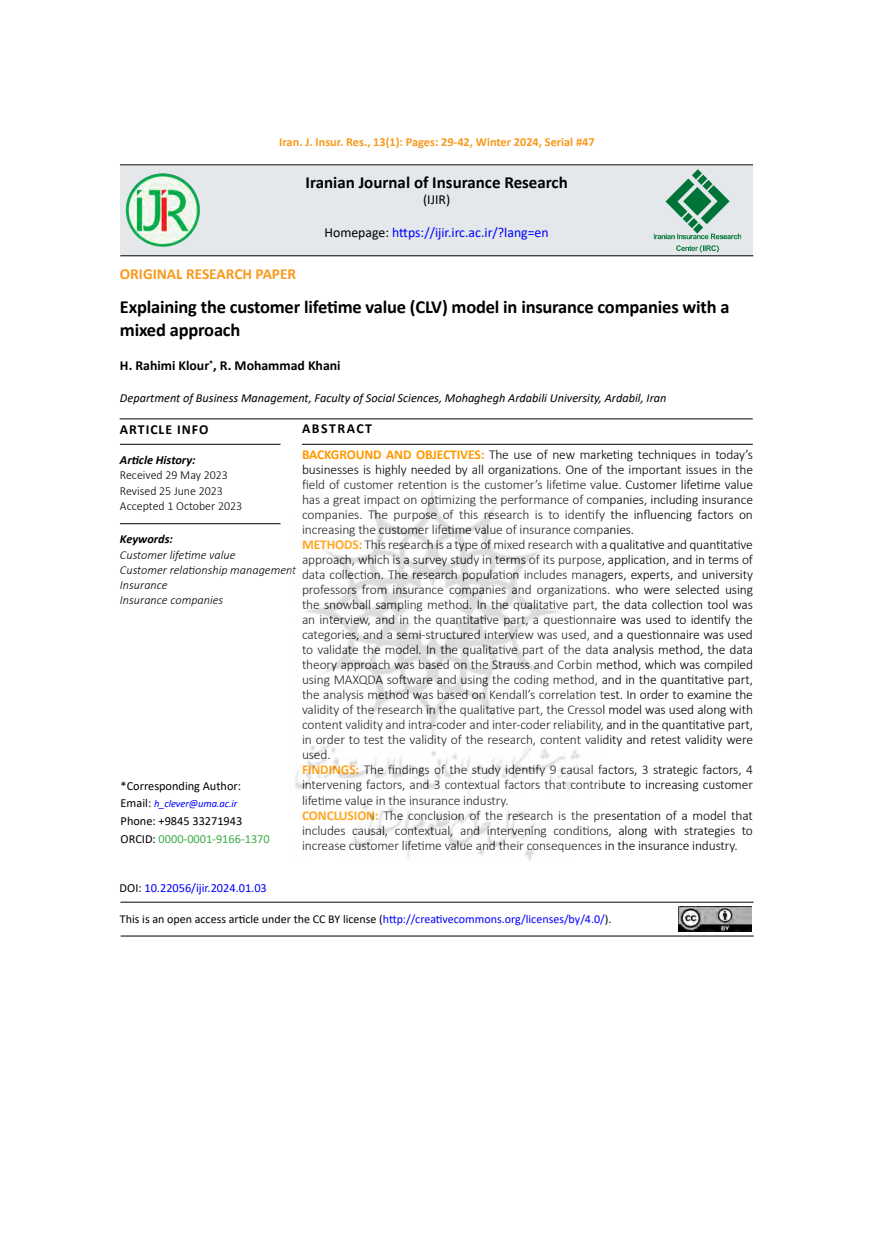
<style>
.page{position:relative;width:893px;height:1234px;background:#fff}
.page>*{position:absolute;margin:0;border:0;box-sizing:border-box;transform-origin:0 0}
.t1{font:700 18.45px/22.2px "Calibri";letter-spacing:-.01em;color:#000}
.t2{font:700 16.95px "Calibri";color:#000}
.t3{font:700 15.3px "Calibri";color:#f8991d}
.t4{font:13.8px "Calibri";color:#00f}
.t5{font:700 13.8px "Calibri";color:#000}
.t6{font:700 13.8px "Calibri";letter-spacing:.07em;color:#000}
.t7{font:700 13.8px "Calibri";letter-spacing:.11em;color:#000}
.t8{font:13.8px "Calibri";color:#000}
.t9{font:300 13.5px/15px "Calibri";letter-spacing:-.01em;color:#000}
.t10{font:italic 12.3px "Calibri";color:#000}
.t11{font:italic 300 12.3px/15.3px "Calibri";color:#000}
.t12{font:12.3px/17.7px "Calibri";color:#000}
.t13{font:700 12.3px "Calibri";color:#f8991d}
.t14{font:300 12.3px/15.3px "Calibri";color:#000}
.t15{font:12.3px "Calibri";color:#00f}
.t16{font:italic 700 12.3px "Calibri";color:#000}
.t17{font:12px "Calibri";color:#000}
.t18{font:italic 10.5px "Calibri";letter-spacing:-.01em;color:#00f}
.t19{font:700 8.1px "Calibri";color:#000}
.s1{color:#000}
.s2{font-weight:700;color:#f90}
.s3{font-style:normal;font-size:12.3px;color:#000}
.s4{color:#41ad49}
.s5{color:#00f}
</style>
<div class="page">
<hr style="left:120px;top:164px;width:633px;height:1px;background:#000">
<div style="left:120px;top:166px;width:633px;height:89px;background:#e4e8ea"></div>
<hr style="left:120px;top:444px;width:160px;height:1px;background:#000">
<hr style="left:302px;top:444px;width:451px;height:1px;background:#000">
<hr style="left:120px;top:523px;width:160px;height:1px;background:#000">
<hr style="left:120px;top:418px;width:633px;height:1px;background:#000">
<hr style="left:120px;top:901px;width:633px;height:1px;background:#000">
<hr style="left:120px;top:255px;width:633px;height:1px;background:#000">
<img style="left:126px;top:173px;width:74px;height:74px">
<img style="left:679px;top:906px;width:73px;height:25px">
<hr style="left:121px;top:935px;width:633px;height:1px;background:#000">
<img style="left:653px;top:169px;width:89px;height:84px">
<img style="left:295px;top:487px;width:285px;height:374px">
<p class="t13" style="left:279px;top:134px;width:317px">Iran .J. Insur. Res., 13 : )1( Pages: 29-42, Winter 2024, Serial #47</p>
<p class="t2" style="left:306px;top:170px;width:264px">Iranian Journal of Insurance Research</p>
<p class="t8" style="left:423px;top:190px;width:29px">(IJIR(</p>
<p class="t4" style="left:324px;top:223px;width:226px"><span class="s1">Homepage:</span> https://ijir.irc.ac ?/i r. lang=en</p>
<p class="t3" style="left:120px;top:263px;width:178px">ORIGINAL RESEARCH PAPER</p>
<h1 class="t1" style="left:120px;top:296px;width:611px">Explaining the customer lifetime value (CLV) model in insurance companies with a mixed approach</h1>
<p class="t19" style="left:209px;top:357px;width:6px">*</p>
<p class="t5" style="left:120px;top:356px;width:222px">H. Rahimi Klour .R, Mohammad Khani</p>
<p class="t10" style="left:120px;top:389px;width:548px">Department of Business Management, Faculty of Social Sciences, Mohaghegh Ardabili University, Ardabil, Iran</p>
<p class="t7" style="left:302px;top:419px;width:72px">ABSTRACT</p>
<p class="t6" style="left:120px;top:419px;width:90px">ARTICLE INFO</p>
<p class="t16" style="left:120px;top:451px;width:77px">Article History:</p>
<p class="t14" style="left:120px;top:467px;width:124px">Received 29 May 2023<br>Revised 25 June 2023<br>Accepted 1 October 2023</p>
<p class="t16" style="left:120px;top:530px;width:54px">Keywords:</p>
<p class="t11" style="left:120px;top:546px;width:178px">Customer lifetime value<br>Customer relationship management<br>Insurance<br>Insurance companies</p>
<p class="t9" style="left:302px;top:447px;width:452px"><span class="s2">BACKGROUND AND OBJECTIVES:</span> The use of new marketing techniques in today s’</p>
<p class="t9" style="left:302px;top:462px;width:453px">businesses is highly needed by all organizations. One of the important issues in the</p>
<p class="t9" style="left:302px;top:477px;width:452px">field of customer retention is the customer s’ lifetime value. Customer lifetime value</p>
<p class="t9" style="left:302px;top:492px;width:452px">has a great impact on optimizing the performance of companies, including insurance</p>
<p class="t9" style="left:302px;top:507px;width:452px">companies. The purpose of this research is to identify the influencing factors on</p>
<p class="t9" style="left:302px;top:522px;width:334px">increasing the customer lifetime value of insurance companies.</p>
<p class="t9" style="left:302px;top:537px;width:452px"><span class="s2">METHODS:</span> This research ais type of mixed research with a qualitative and quantitative</p>
<p class="t9" style="left:302px;top:552px;width:452px">approach, which ais survey study in terms of its purpose, application, and in terms of</p>
<p class="t9" style="left:302px;top:567px;width:452px">data collection. The research population includes managers, experts, and university</p>
<p class="t9" style="left:302px;top:582px;width:452px">professors from insurance companies and organizations. who were selected using</p>
<p class="t9" style="left:302px;top:597px;width:453px">the snowball sampling method In. the qualitative part, the data collection tool was</p>
<p class="t9" style="left:302px;top:612px;width:452px">an interview, and in the quantitative part a, questionnaire was used to identify the</p>
<p class="t9" style="left:302px;top:627px;width:452px">categories, and a semi-structured interview was used, and a questionnaire was used</p>
<p class="t9" style="left:302px;top:642px;width:452px">to validate the model In. the qualitative part of the data analysis method, the data</p>
<p class="t9" style="left:302px;top:657px;width:453px">theory approach was based on the Strauss and Corbin method, which was compiled</p>
<p class="t9" style="left:302px;top:672px;width:452px">using MAXQDA software and using the coding method, and in the quantitative part,</p>
<p class="t9" style="left:302px;top:687px;width:452px">the analysis method was based on Kendall s’ correlation test In. order to examine the</p>
<p class="t9" style="left:302px;top:702px;width:453px">validity of the research in the qualitative part, the Cressol model was used along with</p>
<p class="t9" style="left:302px;top:717px;width:452px">content validity and intra-coder and inter-coder reliability, and in the quantitative part,</p>
<p class="t9" style="left:302px;top:732px;width:453px">in order to test the validity of the research, content validity and retest validity were</p>
<p class="t9" style="left:302px;top:747px;width:30px">used.</p>
<p class="t9" style="left:302px;top:762px;width:452px"><span class="s2">FINDINGS:</span> The findings of the study identify 9 causal factors 3, strategic factors 4,</p>
<p class="t9" style="left:302px;top:777px;width:452px">intervening factors, and 3 contextual factors that contribute to increasing customer</p>
<p class="t9" style="left:302px;top:792px;width:208px">lifetime value in the insurance industry.</p>
<p class="t9" style="left:302px;top:807px;width:452px"><span class="s2">CONCLUSION:</span> The conclusion of the research is the presentation of a model that</p>
<p class="t9" style="left:742px;top:822px;width:13px">to</p>
<p class="t12" style="left:121px;top:776px;width:122px">*Corresponding Author:</p>
<p class="t18" style="left:148px;top:796px;width:91px">_h<span class="s3">:</span> clever@uma.ac i r.</p>
<p class="t12" style="left:121px;top:794px;width:151px">Email<br>Phone: +9845 33271943<br>ORCID: <span class="s4">0000-0001-9166-1370</span></p>
<p class="t9" style="left:302px;top:822px;width:437px">includes<br>increase customer lifetime value and their consequences in the insurance industry.</p>
<p class="t9" style="left:352px;top:822px;width:38px">causal,</p>
<p class="t9" style="left:395px;top:822px;width:60px">contextual,</p>
<p class="t9" style="left:618px;top:822px;width:31px">along</p>
<p class="t9" style="left:654px;top:822px;width:25px">with</p>
<p class="t9" style="left:460px;top:822px;width:22px">and</p>
<p class="t9" style="left:553px;top:822px;width:60px">conditions,</p>
<p class="t9" style="left:487px;top:822px;width:62px">intervening</p>
<p class="t9" style="left:684px;top:822px;width:53px">strategies</p>
<p class="t15" style="left:120px;top:879px;width:149px"><span class="s1">DOI:</span> 10.22056/ijir.2024.01.03</p>
<p class="t17" style="left:120px;top:910px;width:493px">This is an open access article under the CC BY license (<span class="s5">http://creativecommons.org/licenses/by/4.0/</span> .(</p>
</div>
